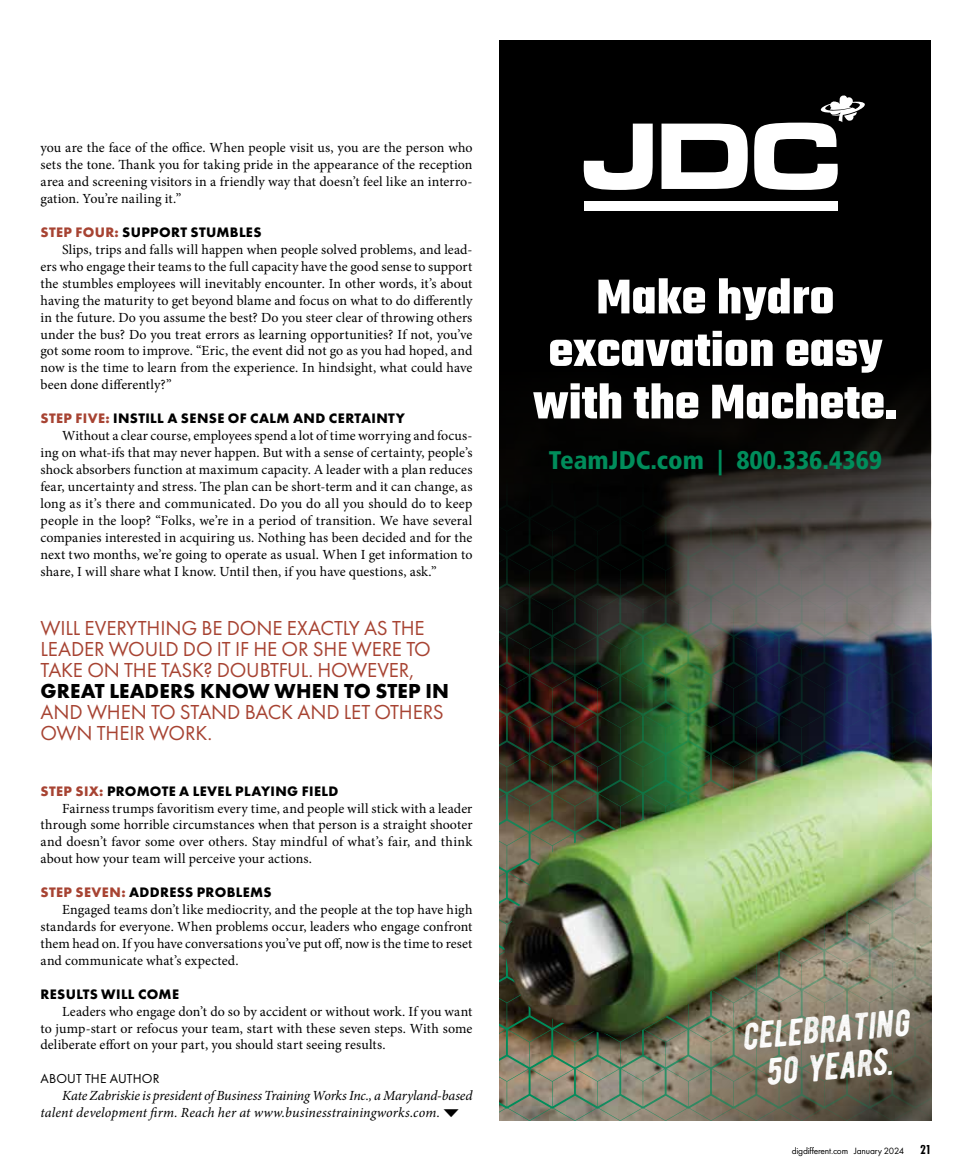
<style>
.page{position:relative;width:972px;height:1175px;background:#fff}
.page>*{position:absolute;margin:0;border:0;box-sizing:border-box;transform-origin:0 0}
.t1{font:700 52.5px/52.5px "Teko";color:#fff;text-align:center}
.t2{font:italic 37.5px/37.5px "BERNIER Distressed";color:#fff;text-align:center}
.t3{font:900 condensed 25.5px "Frutiger LT Std";color:#008d5b}
.t4{font:21px/21px "Futura PT";letter-spacing:-.01em;color:#a74332}
.t5{font:700 21px "Futura PT";letter-spacing:.005em;color:#000}
.t6{font:700 14.25px "Futura PT";letter-spacing:.025em;color:#000}
.t7{font:13.95px/17px "Minion Pro";letter-spacing:.005em;color:#000;text-align:justify}
.t8{font:italic 13.95px/17px "Minion Pro";color:#000}
.t9{font:13.5px "Futura PT";letter-spacing:.01em;color:#000}
.t10{font:9.45px "Futura PT";letter-spacing:-.02em;color:#000}
.s1{color:#a74332}
.s2{font-family:"Futura PT Cond";font-weight:700;font-size:13.5px}
</style>
<div class="page">
<div style="left:500px;top:40px;width:432px;height:1080px;background:#000"></div>
<img style="left:677px;top:328px;width:255px;height:150px">
<svg style="left:584px;top:124px;width:69px;height:66px"></svg>
<svg style="left:662px;top:124px;width:86px;height:65px"></svg>
<div style="left:584px;top:201px;width:254px;height:10px;background:#fff"></div>
<svg style="left:754px;top:95px;width:111px;height:95px"></svg>
<img style="left:500px;top:478px;width:432px;height:642px">
<img style="left:504px;top:751px;width:428px;height:284px">
<p class="t7" style="left:40px;top:139px;width:434px">you are the face of the office. When people visit us, you are the person who sets the tone. Thank you for taking pride in the appearance of the reception area and screening visitors in a friendly way that doesn’t feel like an interro&shy;gation. You’re nailing it.”</p>
<p class="t6" style="left:41px;top:223px;width:222px"><span class="s1">STEP FOUR:</span> SUPPORT STUMBLES</p>
<p class="t7" style="left:40px;top:241px;width:434px;text-indent:22px">Slips, trips and falls will happen when people solved problems, and lead&shy;ers who engage their teams to the full capacity have the good sense to support the stumbles employees will inevitably encounter. In other words, it’s about having the maturity to get beyond blame and focus on what to do differently in the future. Do you assume the best? Do you steer clear of throwing others under the bus? Do you treat errors as learning opportunities? If not, you’ve got some room to improve. “Eric, the event did not go as you had hoped, and now is the time to learn from the experience. In hindsight, what could have been done differently?”</p>
<p class="t6" style="left:41px;top:409px;width:366px"><span class="s1">STEP FIVE:</span> INSTILL A SENSE OF CALM AND CERTAINTY</p>
<p class="t7" style="left:40px;top:427px;width:434px;text-indent:22px">Without a clear course, employees spend a lot of time worrying and focus&shy;ing on what-ifs that may never happen. But with a sense of certainty, people’s shock absorbers function at maximum capacity. A leader with a plan reduces fear, uncertainty and stress. The plan can be short-term and it can change, as long as it’s there and communicated. Do you do all you should do to keep people in the loop? “Folks, we’re in a period of transition. We have several companies interested in acquiring us. Nothing has been decided and for the next two months, we’re going to operate as usual. When I get information to share, I will share what I know. Until then, if you have questions, ask.”</p>
<h3 class="t4" style="left:41px;top:617px;width:392px">WILL EVERYTHING BE DONE EXACTLY AS THE<br>LEADER WOULD DO IT IF HE OR SHE WERE TO<br>TAKE ON THE TASK? DOUBTFUL. HOWEVER,</h3>
<h3 class="t5" style="left:41px;top:677px;width:410px">GREAT LEADERS KNOW WHEN TO STEP IN</h3>
<h3 class="t4" style="left:41px;top:701px;width:404px">AND WHEN TO STAND BACK AND LET OTHERS<br>OWN THEIR WORK.</h3>
<p class="t6" style="left:41px;top:781px;width:299px"><span class="s1">STEP SIX:</span> PROMOTE A LEVEL PLAYING FIELD</p>
<p class="t7" style="left:41px;top:799px;width:434px;text-indent:22px">Fairness trumps favoritism every time, and people will stick with a leader through some horrible circumstances when that person is a straight shooter and doesn’t favor some over others. Stay mindful of what’s fair, and think about how your team will perceive your actions.</p>
<p class="t6" style="left:41px;top:883px;width:233px"><span class="s1">STEP SEVEN:</span> ADDRESS PROBLEMS</p>
<p class="t7" style="left:41px;top:901px;width:434px;text-indent:22px">Engaged teams don’t like mediocrity, and the people at the top have high standards for everyone. When problems occur, leaders who engage confront them head on. If you have conversations you’ve put off, now is the time to reset and communicate what’s expected.</p>
<p class="t6" style="left:41px;top:984px;width:140px">RESULTS WILL COME</p>
<p class="t7" style="left:41px;top:1002px;width:433px;text-indent:22px">Leaders who engage don’t do so by accident or without work. If you want to jump-start or refocus your team, start with these seven steps. With some deliberate effort on your part, you should start seeing results.</p>
<p class="t9" style="left:40px;top:1070px;width:121px">ABOUT THE AUTHOR</p>
<p class="t8" style="left:41px;top:1087px;width:433px;text-indent:22px">Kate Zabriskie is president of Business Training Works Inc., a Maryland-based talent development firm. Reach her at www.businesstrainingworks.com. ▼</p>
<h1 class="t1" style="left:533px;top:274px;width:367px">Make hydro excavation easy with the Machete.</h1>
<h3 class="t3" style="left:549px;top:445px;width:335px">TeamJDC.com | 800.336.4369</h3>
<h2 class="t2" style="left:740px;top:1017px;width:170px;rotate:-5deg">celebrating<br>50 years.</h2>
<p class="t10" style="left:792px;top:1145px;width:141px">digdifferent.com January 2024 <span class="s2">21</span></p>
</div>
